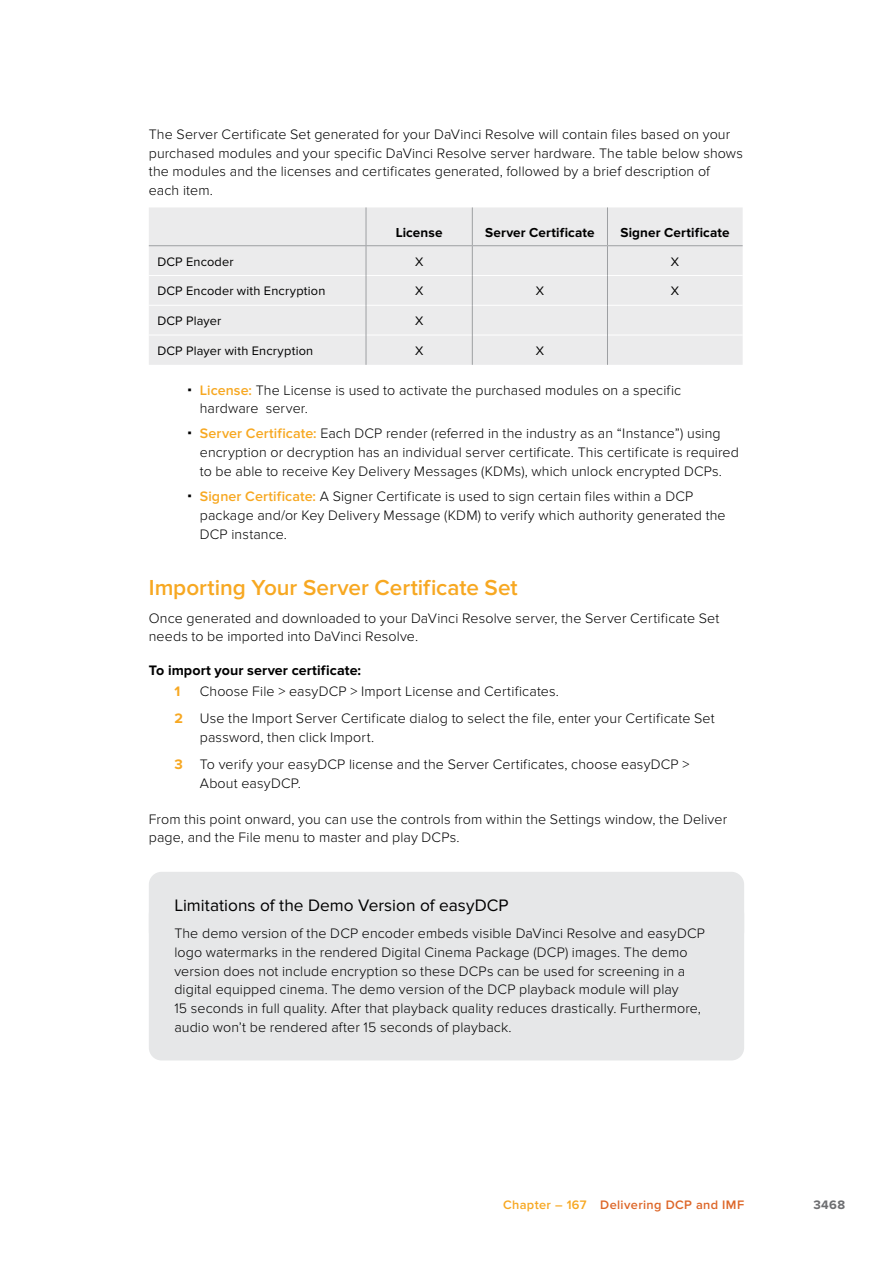
<style>
.page{position:relative;width:893px;height:1263px;background:#fff}
.page>*{position:absolute;margin:0;border:0;box-sizing:border-box;transform-origin:0 0}
.t1{font:600 22.5px "Proxima Nova";color:#f7a822}
.t2{font:17.25px "Proxima Nova";color:#000}
.t3{font:300 14.25px/18.8px "Proxima Nova";letter-spacing:.005em;color:#000}
.t4{font:700 14.25px "Proxima Nova";letter-spacing:.005em;color:#000}
.t5{font:700 14.25px "Proxima Nova";color:#f7a822}
.t6{font:700 13.5px "Proxima Nova";letter-spacing:.01em;color:#000}
.t7{font:12.75px "Proxima Nova";letter-spacing:.015em;color:#000}
.t8{font:600 12.75px "Proxima Nova";letter-spacing:.03em;color:#dd6628}
.t9{font:700 12.75px "Proxima Nova";color:#6d6e71}
.s1{font-weight:600;color:#f7a822}
.s2{font-weight:700;color:#f7a822}
.s3{color:#f7a822}
</style>
<div class="page">
<div style="left:149px;top:872px;width:595px;height:72px;background:#e6e7e8;border-radius:13px"></div>
<div style="left:149px;top:901px;width:595px;height:159px;background:#e6e7e8;border-radius:13px"></div>
<div style="left:149px;top:207px;width:594px;height:158px;background:#ebebec"></div>
<hr style="left:149px;top:275px;width:217px;height:1px;background:#fff">
<hr style="left:366px;top:275px;width:106px;height:1px;background:#fff">
<hr style="left:472px;top:275px;width:135px;height:1px;background:#fff">
<hr style="left:608px;top:275px;width:135px;height:1px;background:#fff">
<hr style="left:149px;top:305px;width:217px;height:1px;background:#fff">
<hr style="left:366px;top:305px;width:106px;height:1px;background:#fff">
<hr style="left:472px;top:305px;width:135px;height:1px;background:#fff">
<hr style="left:608px;top:305px;width:135px;height:1px;background:#fff">
<hr style="left:149px;top:335px;width:217px;height:1px;background:#fff">
<hr style="left:366px;top:335px;width:106px;height:1px;background:#fff">
<hr style="left:472px;top:335px;width:135px;height:1px;background:#fff">
<hr style="left:608px;top:335px;width:135px;height:1px;background:#fff">
<hr style="left:366px;top:207px;width:1px;height:38px;background:#9d9fa2">
<hr style="left:472px;top:207px;width:1px;height:38px;background:#9d9fa2">
<hr style="left:607px;top:207px;width:1px;height:38px;background:#9d9fa2">
<svg style="left:366px;top:246px;width:1px;height:29px"></svg>
<svg style="left:472px;top:246px;width:1px;height:29px"></svg>
<svg style="left:607px;top:246px;width:1px;height:29px"></svg>
<hr style="left:366px;top:275px;width:1px;height:30px;background:#9d9fa2">
<hr style="left:472px;top:275px;width:1px;height:30px;background:#9d9fa2">
<hr style="left:607px;top:275px;width:1px;height:30px;background:#9d9fa2">
<hr style="left:366px;top:305px;width:1px;height:30px;background:#9d9fa2">
<hr style="left:472px;top:305px;width:1px;height:30px;background:#9d9fa2">
<hr style="left:607px;top:305px;width:1px;height:30px;background:#9d9fa2">
<hr style="left:366px;top:335px;width:1px;height:30px;background:#9d9fa2">
<hr style="left:472px;top:335px;width:1px;height:30px;background:#9d9fa2">
<hr style="left:607px;top:335px;width:1px;height:30px;background:#9d9fa2">
<hr style="left:149px;top:245px;width:217px;height:1px;background:#9d9fa2">
<hr style="left:366px;top:245px;width:106px;height:1px;background:#9d9fa2">
<hr style="left:472px;top:245px;width:135px;height:1px;background:#9d9fa2">
<hr style="left:607px;top:245px;width:136px;height:1px;background:#9d9fa2">
<p class="t3" style="left:149px;top:125px;width:596px">The Server Certificate Set generated for your DaVinci Resolve will contain files based on your purchased modules and your specific DaVinci Resolve server hardware. The table below shows the modules and the licenses and certificates generated, followed by a brief description of each item.</p>
<p class="t6" style="left:396px;top:225px;width:48px">License</p>
<p class="t6" style="left:485px;top:225px;width:111px">Server Certificate</p>
<p class="t6" style="left:621px;top:225px;width:111px">Signer Certificate</p>
<p class="t7" style="left:157px;top:254px;width:78px">DCP Encoder</p>
<p class="t7" style="left:415px;top:254px;width:10px">X</p>
<p class="t7" style="left:671px;top:254px;width:10px">X</p>
<p class="t7" style="left:157px;top:284px;width:170px">DCP Encoder with Encryption</p>
<p class="t7" style="left:415px;top:284px;width:10px">X</p>
<p class="t7" style="left:536px;top:284px;width:10px">X</p>
<p class="t7" style="left:671px;top:284px;width:10px">X</p>
<p class="t7" style="left:157px;top:314px;width:66px">DCP Player</p>
<p class="t7" style="left:415px;top:314px;width:10px">X</p>
<p class="t7" style="left:157px;top:343px;width:157px">DCP Player with Encryption</p>
<p class="t7" style="left:415px;top:343px;width:10px">X</p>
<p class="t7" style="left:536px;top:343px;width:10px">X</p>
<p class="t3" style="left:200px;top:381px;width:483px"><span class="s1">License:</span> The License is used to activate the purchased modules on a specific hardware server.</p>
<p class="t3" style="left:200px;top:424px;width:541px"><span class="s1">Server Certificate:</span> Each DCP render (referred in the industry as an “Instance”) using encryption or decryption has an individual server certificate. This certificate is required to be able to receive Key Delivery Messages (KDMs), which unlock encrypted DCPs.</p>
<p class="t3" style="left:200px;top:487px;width:527px"><span class="s1">Signer Certificate:</span> A Signer Certificate is used to sign certain files within a DCP package and/or Key Delivery Message (KDM) to verify which authority generated the<br>DCP instance.</p>
<h1 class="t1" style="left:149px;top:575px;width:370px">Importing Your Server Certificate Set</h1>
<p class="t3" style="left:149px;top:609px;width:572px">Once generated and downloaded to your DaVinci Resolve server, the Server Certificate Set needs to be imported into DaVinci Resolve.</p>
<p class="t4" style="left:149px;top:662px;width:214px">To import your server certificate:</p>
<p class="t5" style="left:174px;top:683px;width:7px">1</p>
<p class="t3" style="left:174px;top:678px;width:542px;line-height:27.3px;text-indent:26px">Choose File &gt; easyDCP &gt; Import License and Certificates.<br><span class="s2">2</span> Use the Import Server Certificate dialog to select the file, enter your Certificate Set</p>
<p class="t3" style="left:174px;top:724px;width:517px;line-height:27.3px;text-indent:26px">password, then click Import.<br><span class="s2">3</span> To verify your easyDCP license and the Server Certificates, choose easyDCP &gt;</p>
<p class="t3" style="left:200px;top:774px;width:102px">About easyDCP.</p>
<p class="t3" style="left:149px;top:810px;width:580px">From this point onward, you can use the controls from within the Settings window, the Deliver page, and the File menu to master and play DCPs.</p>
<p class="t2" style="left:174px;top:895px;width:336px">Limitations of the Demo Version of easyDCP</p>
<p class="t3" style="left:174px;top:924px;width:532px">The demo version of the DCP encoder embeds visible DaVinci Resolve and easyDCP logo watermarks in the rendered Digital Cinema Package (DCP) images. The demo version does not include encryption so these DCPs can be used for screening in a digital equipped cinema. The demo version of the DCP playback module will play<br>15 seconds in full quality. After that playback quality reduces drastically. Furthermore, audio won’t be rendered after 15 seconds of playback.</p>
<p class="t8" style="left:503px;top:1198px;width:243px"><span class="s3">Chapter – 167</span> Delivering DCP and IMF</p>
<p class="t9" style="left:813px;top:1198px;width:33px">3468</p>
</div>
